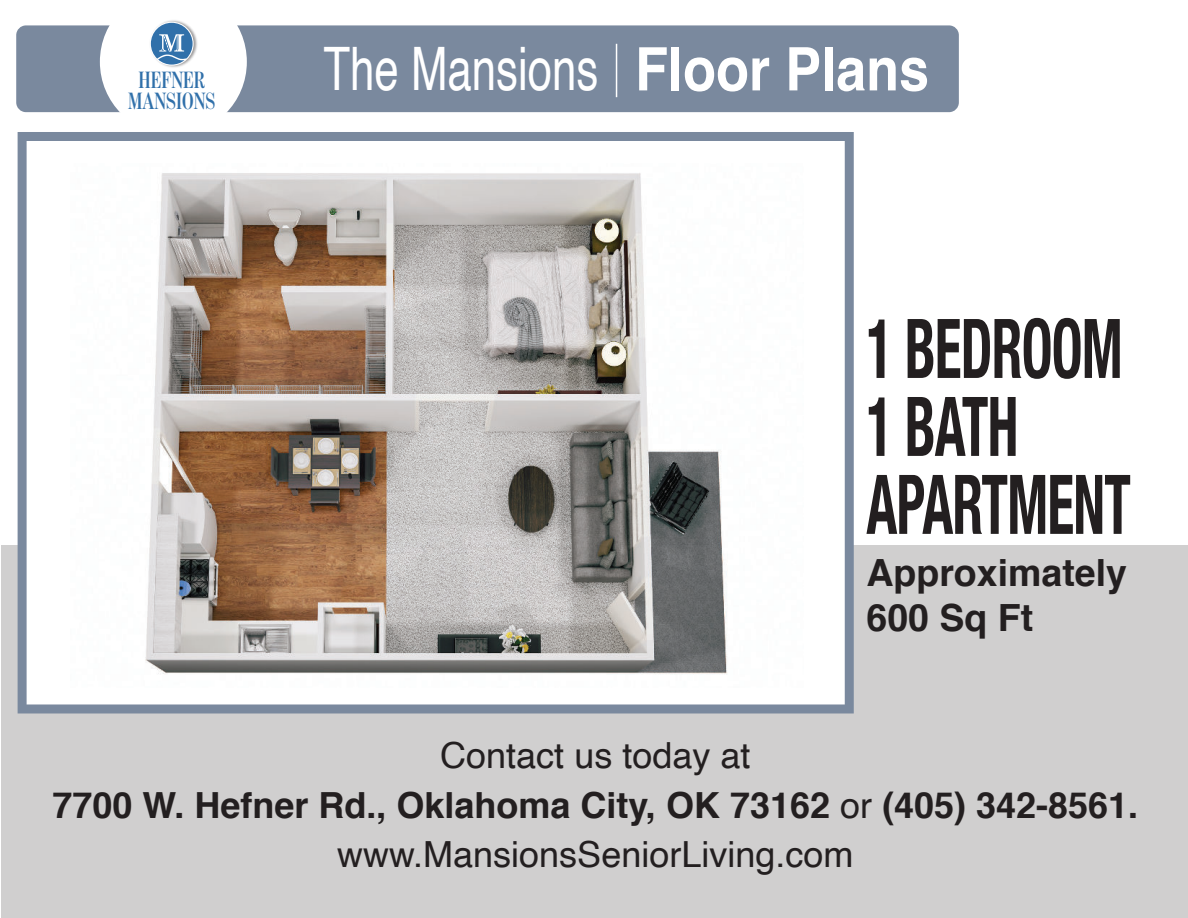
<style>
.page{position:relative;width:1188px;height:918px;background:#fff}
.page>*{position:absolute;margin:0;border:0;box-sizing:border-box;transform-origin:0 0}
.t1{font:700 condensed 82.5px/78px "Helvetica Neue";letter-spacing:-.015em;color:#231f20;scale:.67 1}
.t2{font:60px "Helvetica";color:#fff;scale:.73 1}
.t3{font:700 37.5px/45px "Helvetica";color:#231f20}
.t4{font:700 36px/49.5px "Helvetica";color:#231f20;text-align:center}
.t5{font:600 23.85px "Benton Mod Disp Comp";color:#3070aa}
.s1{font-weight:700}
.s2{font-weight:400}
</style>
<div class="page">
<div style="left:16px;top:25px;width:943px;height:87px;background:#7a899e;border-radius:10px"></div>
<hr style="left:616px;top:44px;width:1px;height:53px;background:#fff">
<svg style="left:100px;top:20px;width:147px;height:93px;background:#e4eaf0"></svg>
<div style="left:1px;top:545px;width:1187px;height:373px;background:#d0cfcf"></div>
<svg style="left:18px;top:132px;width:836px;height:581px"></svg>
<img style="left:71px;top:164px;width:733px;height:523px">
<p class="t5" style="left:139px;top:66px;width:68px">HEFNER</p>
<p class="t5" style="left:128px;top:87px;width:89px">MANSIONS</p>
<h2 class="t2" style="left:323px;top:46px;width:831px">The Mansions <span class="s1">Floor Plans</span></h2>
<h1 class="t1" style="left:866px;top:310px;width:396px">1 BEDROOM<br>1 BATH<br>APARTMENT</h1>
<p class="t3" style="left:866px;top:554px;width:262px">Approximately<br>600 Sq Ft</p>
<p class="t4" style="left:52px;top:734px;width:1087px"><span class="s2">Contact us today at<br></span>7700 W. Hefner Rd., Oklahoma City, OK 73162 <span class="s2">or</span> (405) 342-8561. <span class="s2">www.MansionsSeniorLiving.com</span></p>
</div>
